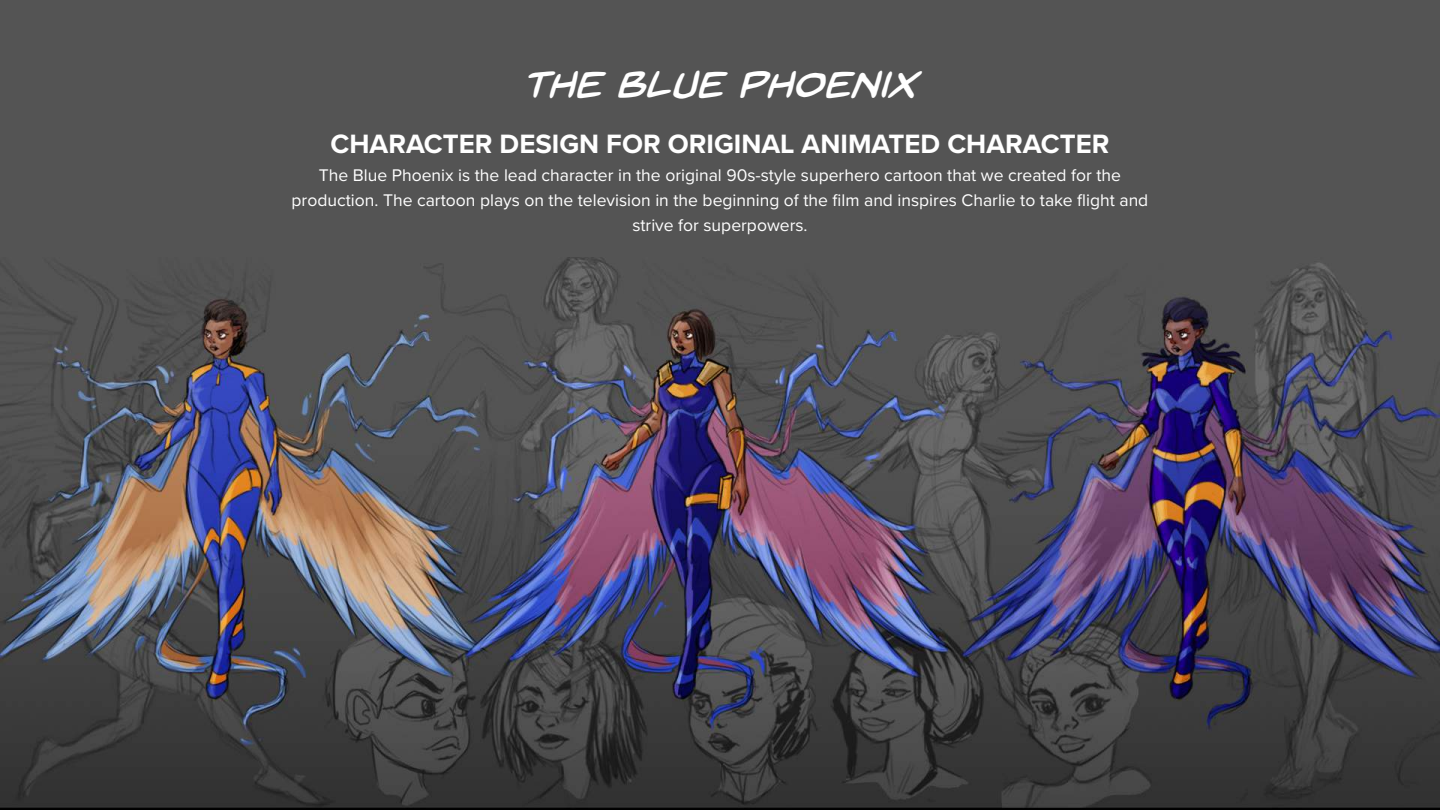
<style>
.page{position:relative;width:1440px;height:810px;background:#fff}
.page>*{position:absolute;margin:0;border:0;box-sizing:border-box;transform-origin:0 0}
.t1{font:italic 40px "Back Issues BB";color:#fff}
.t2{font:700 27.5px "Proxima Nova";color:#fff}
.t3{font:17.5px/25px "Proxima Nova";color:#fff;text-align:center}
</style>
<div class="page">
<div style="left:0;top:0;width:1440px;height:262px;background:#545454"></div>
<img style="left:0;top:257px;width:1440px;height:553px">
<h1 class="t1" style="left:523px;top:65px;width:395px">THE BLUE PHOENIX</h1>
<h2 class="t2" style="left:331px;top:123px;width:780px">CHARACTER DESIGN FOR ORIGINAL ANIMATED CHARACTER</h2>
<p class="t3" style="left:292px;top:162px;width:858px">The Blue Phoenix is the lead character in the original 90s-style superhero cartoon that we created for the production. The cartoon plays on the television in the beginning of the film and inspires Charlie to take flight and strive for superpowers.</p>
</div>
